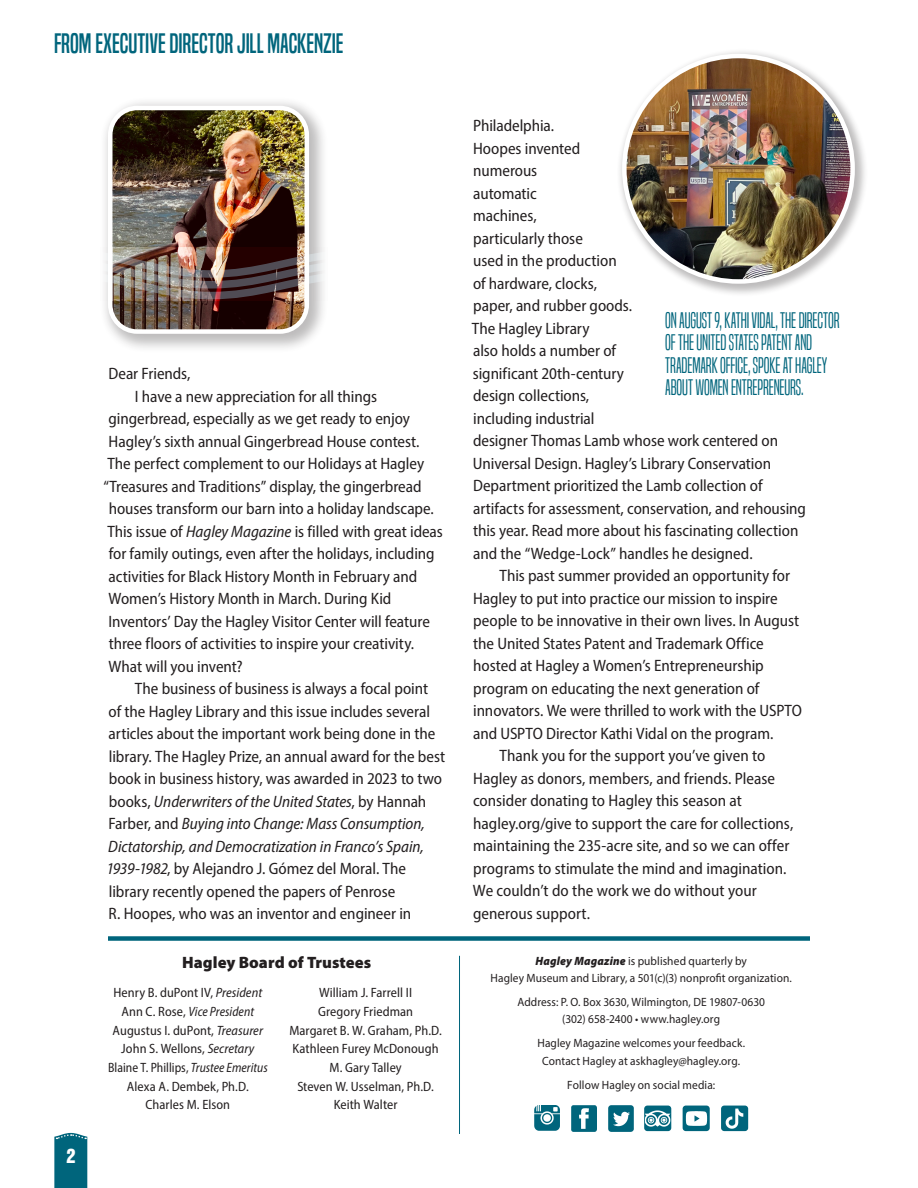
<style>
.page{position:relative;width:918px;height:1188px;background:#fff}
.page>*{position:absolute;margin:0;border:0;box-sizing:border-box;transform-origin:0 0}
.t1{font:26.25px "Built Titling Rg";letter-spacing:-.005em;color:#00657c}
.box_2{font:21px/22.5px "Built Titling Lt";letter-spacing:-.005em;color:#00657c}
.t2{font:18px "Helvetica Inserat LT Std";color:#fff}
.story_text{font:semi-condensed 16.5px/22.5px "Myriad Pro";letter-spacing:-.005em;color:#231f20}
.story_text-2{font:900 16.5px "Myriad Pro";letter-spacing:.005em;color:#231f20}
.cal_text{font:semi-condensed 13.5px "Myriad Pro";letter-spacing:.005em;color:#231f20}
.cal_text-2{font:semi-condensed 13.5px "Myriad Pro";letter-spacing:.005em;color:#231f20;scale:.94 1}
.t3{font:italic semi-condensed 13.5px "Myriad Pro";color:#231f20;scale:.95 1}
.t4{font:12px/17.2px "Myriad Pro";letter-spacing:.005em;color:#231f20;text-align:center;scale:.95 1}
.s1{font-style:italic}
.s2{font-style:normal}
.s3{font-weight:900;font-style:italic}
</style>
<div class="page">
<svg style="left:54px;top:1133px;width:33px;height:55px;background:#0c6c82"></svg>
<img style="left:534px;top:1106px;width:26px;height:25px">
<img style="left:571px;top:1106px;width:26px;height:25px">
<img style="left:608px;top:1105px;width:26px;height:26px">
<div style="left:644px;top:1106px;width:27px;height:25px;background:#2c7f92;border-radius:3px"></div>
<img style="left:645px;top:1106px;width:26px;height:25px">
<div style="left:683px;top:1106px;width:27px;height:25px;background:#428c9d;border-radius:3px"></div>
<img style="left:683px;top:1106px;width:26px;height:25px">
<img style="left:721px;top:1106px;width:27px;height:25px">
<div style="left:108px;top:936px;width:702px;height:5px;background:#00657c"></div>
<hr style="left:459px;top:956px;width:1px;height:178px;background:#00657c">
<div style="left:99px;top:97px;width:230px;height:257px;background:#231f20;opacity:.3"></div>
<img style="left:110px;top:108px;width:197px;height:224px">
<div style="left:108px;top:106px;width:201px;height:228px;border:4px solid #fff;border-radius:27px"></div>
<img style="left:99px;top:248px;width:230px;height:53px">
<div style="left:616px;top:48px;width:253px;height:249px;background:#231f20;opacity:.3"></div>
<img style="left:624px;top:56px;width:229px;height:225px">
<p class="t1" style="left:54px;top:28px;width:291px">FROM EXECUTIVE DIRECTOR JILL MACKENZIE</p>
<p class="story_text" style="left:109px;top:362px;width:83px">Dear Friends,</p>
<p class="story_text" style="left:135px;top:385px;width:244px">I have a new appreciation for all things</p>
<p class="story_text" style="left:109px;top:407px;width:303px">gingerbread, especially as we get ready to enjoy</p>
<p class="story_text" style="left:109px;top:430px;width:312px">Hagley’s sixth annual Gingerbread House contest.</p>
<p class="story_text" style="left:107px;top:452px;width:318px">The perfect complement to our Holidays at Hagley</p>
<p class="story_text" style="left:104px;top:475px;width:320px">“Treasures and Traditions” display, the gingerbread</p>
<p class="story_text" style="left:109px;top:497px;width:327px">houses transform our barn into a holiday landscape.</p>
<p class="story_text" style="left:107px;top:520px;width:337px">This issue of <span class="s1">Hagley Magazine</span> is filled with great ideas</p>
<p class="story_text" style="left:109px;top:542px;width:327px">for family outings, even after the holidays, including</p>
<p class="story_text" style="left:109px;top:565px;width:310px">activities for Black History Month in February and</p>
<p class="story_text" style="left:108px;top:587px;width:284px">Women’s History Month in March. During Kid</p>
<p class="story_text" style="left:109px;top:610px;width:323px">Inventors’ Day the Hagley Visitor Center will feature</p>
<p class="story_text" style="left:109px;top:632px;width:307px">three floors of activities to inspire your creativity.</p>
<p class="story_text" style="left:108px;top:655px;width:136px">What will you invent?</p>
<p class="story_text" style="left:106px;top:677px;width:340px;text-indent:29px">The business of business is always a focal point<br>of the Hagley Library and this issue includes several articles about the important work being done in the library. The Hagley Prize, an annual award for the best book in business history, was awarded in 2023 to two books, <span class="s1">Underwriters of the United States</span>, by Hannah Farber, and <span class="s1">Buying into Change: Mass Consumption, Dictatorship, and Democratization in Franco’s Spain, 1939-1982</span>, by Alejandro J. Gómez del Moral. The library recently opened the papers of Penrose<br>R. Hoopes, who was an inventor and engineer in</p>
<p class="story_text-2" style="left:182px;top:952px;width:191px">Hagley Board of Trustees</p>
<p class="t2" style="left:66px;top:1145px;width:10px">2</p>
<p class="cal_text" style="left:113px;top:984px;width:150px">Henry B. duPont IV, <span class="s1">President</span></p>
<p class="t3" style="left:122px;top:1003px;width:141px"><span class="s2">Ann C. Rose,</span> Vice President</p>
<p class="cal_text" style="left:113px;top:1022px;width:152px">Augustus I. duPont, <span class="s1">Treasurer</span></p>
<p class="cal_text" style="left:121px;top:1040px;width:135px">John S. Wellons, <span class="s1">Secretary</span></p>
<p class="cal_text-2" style="left:108px;top:1059px;width:171px">Blaine T. Phillips, <span class="s1">Trustee Emeritus</span></p>
<p class="cal_text" style="left:127px;top:1078px;width:123px">Alexa A. Dembek, Ph.D.</p>
<p class="cal_text" style="left:146px;top:1096px;width:86px">Charles M. Elson</p>
<p class="cal_text" style="left:319px;top:984px;width:94px">William J. Farrell II</p>
<p class="cal_text" style="left:318px;top:1003px;width:97px">Gregory Friedman</p>
<p class="cal_text" style="left:289px;top:1022px;width:154px">Margaret B. W. Graham, Ph.D.</p>
<p class="cal_text" style="left:293px;top:1040px;width:148px">Kathleen Furey McDonough</p>
<p class="cal_text" style="left:329px;top:1059px;width:74px">M. Gary Talley</p>
<p class="cal_text" style="left:297px;top:1078px;width:138px">Steven W. Usselman, Ph.D.</p>
<p class="cal_text" style="left:334px;top:1096px;width:65px">Keith Walter</p>
<p class="story_text" style="left:472px;top:114px;width:336px">Philadelphia.<br>Hoopes invented<br>numerous<br>automatic<br>machines,<br>particularly those<br>used in the production<br>of hardware, clocks,<br>paper, and rubber goods.<br>The Hagley Library<br>also holds a number of<br>significant 20th-century<br>design collections,<br>including industrial<br>designer Thomas Lamb whose work centered on<br>Universal Design. Hagley’s Library Conservation<br>Department prioritized the Lamb collection of artifacts for assessment, conservation, and rehousing this year. Read more about his fascinating collection and the “Wedge-Lock” handles he designed.</p>
<p class="story_text" style="left:473px;top:564px;width:330px;text-indent:26px">This past summer provided an opportunity for Hagley to put into practice our mission to inspire people to be innovative in their own lives. In August the United States Patent and Trademark Office hosted at Hagley a Women’s Entrepreneurship program on educating the next generation of innovators. We were thrilled to work with the USPTO and USPTO Director Kathi Vidal on the program.</p>
<p class="story_text" style="left:473px;top:744px;width:322px;text-indent:26px">Thank you for the support you’ve given to Hagley as donors, members, and friends. Please consider donating to Hagley this season at hagley.org/give to support the care for collections, maintaining the 235-acre site, and so we can offer programs to stimulate the mind and imagination.<br>We couldn’t do the work we do without your generous support.</p>
<p class="box_2" style="left:665px;top:309px;width:176px">ON AUGUST 9, KATHI VIDAL, THE DIRECTOR<br>OF THE UNITED STATES PATENT AND<br>TRADEMARK OFFICE, SPOKE AT HAGLEY<br>ABOUT WOMEN ENTREPRENEURS.</p>
<p class="t4" style="left:491px;top:952px;width:319px"><span class="s3">Hagley Magazine</span> is published quarterly by<br>Hagley Museum and Library, a 501(c)(3) nonprofit organization.</p>
<p class="t4" style="left:517px;top:993px;width:262px">Address: P. O. Box 3630, Wilmington, DE 19807-0630 (302) 658-2400 • www.hagley.org</p>
<p class="t4" style="left:537px;top:1034px;width:220px">Hagley Magazine welcomes your feedback.<br>Contact Hagley at askhagley@hagley.org.</p>
<p class="t4" style="left:567px;top:1076px;width:157px">Follow Hagley on social media:</p>
</div>
